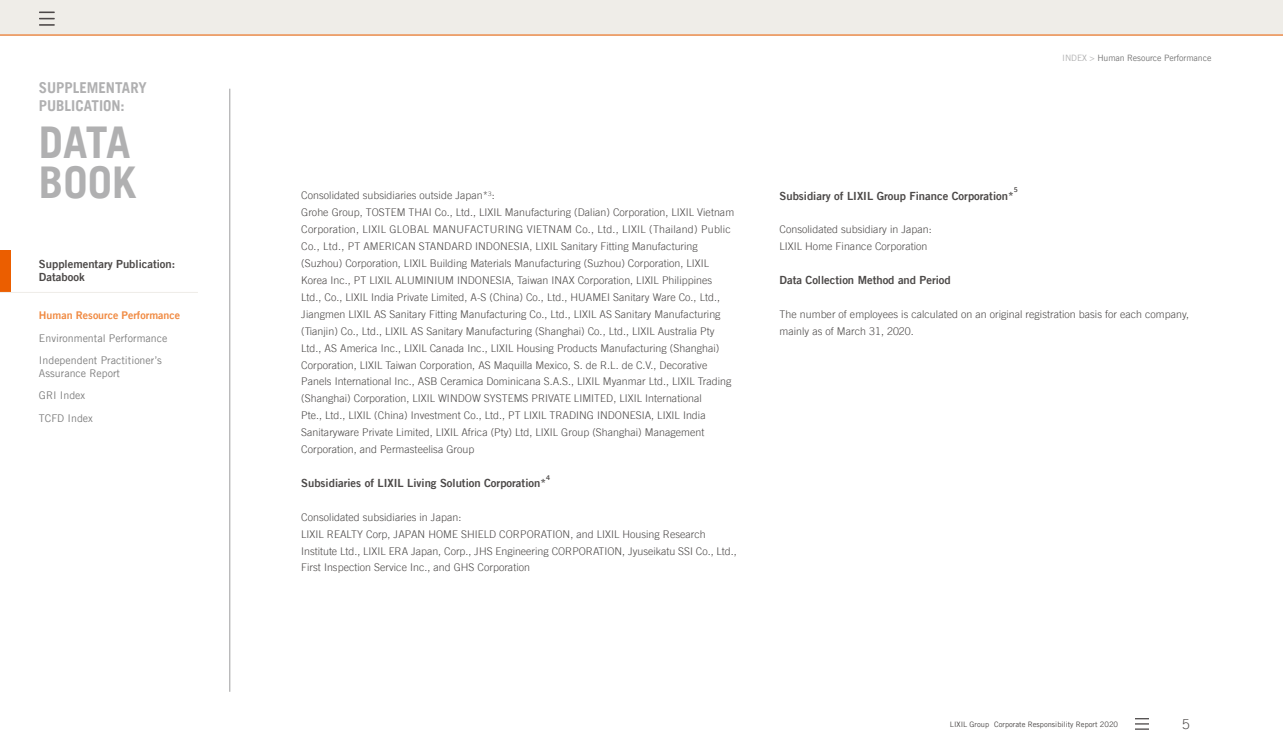
<style>
.page{position:relative;width:1283px;height:745px;background:#fff}
.page>*{position:absolute;margin:0;border:0;box-sizing:border-box;transform-origin:0 0}
.t1{font:700 43.75px/39.9px "Trade Gothic LT";color:#b0b0b1}
.t2{font:700 15px/17.8px "Trade Gothic LT";letter-spacing:-.005em;color:#b0b0b1}
.t3{font:300 13.75px "Trade Gothic LT";color:#4c4948}
.t4{font:11.25px/13.2px "Trade Gothic LT Bold Two";color:#4c4948}
.t5{font:300 10.62px/16.9px "Trade Gothic LT";letter-spacing:.005em;color:#4c4948}
.t6{font:10.62px/22.5px "Trade Gothic LT";color:#808080}
.t7{font:10.62px "Trade Gothic LT Bold Two";color:#f08a42}
.t8{font:8.75px "Trade Gothic LT";letter-spacing:-.01em;color:#767676}
.t9{font:7.5px "Trade Gothic LT";color:#4c4948}
.t10{font:6.5px "Trade Gothic LT Bold Two";color:#4c4948}
.t11{font:300 6.25px "Trade Gothic LT";color:#4c4948}
.s1{color:#b0b0b1}
.s2{font-size:10.62px}
</style>
<div class="page">
<svg style="left:1135px;top:718px;width:13px;height:11px"></svg>
<div style="left:0;top:0;width:1283px;height:35px;background:#efede8"></div>
<hr style="left:0;top:35px;width:1283px;height:1px;background:#eb5e00">
<svg style="left:39px;top:12px;width:16px;height:14px"></svg>
<div style="left:0;top:250px;width:11px;height:42px;background:#eb5e00"></div>
<hr style="left:0;top:292px;width:198px;height:1px;background:#efede8">
<hr style="left:229px;top:89px;width:1px;height:602px;background:#b0b0b1">
<h2 class="t2" style="left:39px;top:79px;width:109px">SUPPLEMENTARY<br>PUBLICATION:</h2>
<h1 class="t1" style="left:39px;top:121px;width:99px">DATA<br>BOOK</h1>
<p class="t4" style="left:39px;top:257px;width:138px">Supplementary Publication:<br>Databook</p>
<p class="t7" style="left:39px;top:308px;width:143px">Human Resource Performance</p>
<p class="t6" style="left:39px;top:326px;width:130px">Environmental Performance<br>Independent Practitioner s’</p>
<p class="t6" style="left:39px;top:361px;width:83px">Assurance Report<br>GRI Index<br>TCFD Index</p>
<p class="t8" style="left:1062px;top:52px;width:151px"><span class="s1">INDEX &gt;</span> Human Resource Performance</p>
<p class="t11" style="left:483px;top:190px;width:10px">3<span class="s2">*</span></p>
<p class="t5" style="left:301px;top:187px;width:183px">Consolidated subsidiaries outside Japan</p>
<p class="t5" style="left:301px;top:187px;width:434px;text-indent:190px">:<br>Grohe Group, TOSTEM THAI Co., Ltd., LIXIL Manufacturing (Dalian) Corporation, LIXIL Vietnam Corporation, LIXIL GLOBAL MANUFACTURING VIETNAM Co., Ltd., LIXIL (Thailand) Public Co., Ltd., PT AMERICAN STANDARD INDONESIA, LIXIL Sanitary Fitting Manufacturing (Suzhou) Corporation, LIXIL Building Materials Manufacturing (Suzhou) Corporation, LIXIL Korea Inc., PT LIXIL ALUMINIUM INDONESIA, Taiwan INAX Corporation, LIXIL Philippines Ltd., Co., LIXIL India Private Limited A, S- (China) Co., Ltd., HUAMEI Sanitary Ware Co., Ltd., Jiangmen LIXIL AS Sanitary Fitting Manufacturing Co., Ltd., LIXIL AS Sanitary Manufacturing (Tianjin) Co., Ltd., LIXIL AS Sanitary Manufacturing (Shanghai) Co., Ltd., LIXIL Australia Pty Ltd., AS America Inc., LIXIL Canada Inc., LIXIL Housing Products Manufacturing (Shanghai( Corporation, LIXIL Taiwan Corporation, AS Maquilla Mexico .S, de R .L. de C V. ., Decorative Panels International Inc., ASB Ceramica Dominicana A.S S. ., LIXIL Myanmar Ltd., LIXIL Trading (Shanghai) Corporation, LIXIL WINDOW SYSTEMS PRIVATE LIMITED, LIXIL International<br>Pte., Ltd., LIXIL (China) Investment Co., Ltd., PT LIXIL TRADING INDONESIA, LIXIL India Sanitaryware Private Limited, LIXIL Africa (Pty) Ltd, LIXIL Group (Shanghai) Management Corporation, and Permasteelisa Group</p>
<p class="t10" style="left:546px;top:473px;width:6px">4</p>
<p class="t4" style="left:301px;top:476px;width:246px">Subsidiaries of LIXIL Living Solution Corporation*</p>
<p class="t5" style="left:301px;top:508px;width:437px">Consolidated subsidiaries in Japan:<br>LIXIL REALTY Corp, JAPAN HOME SHIELD CORPORATION, and LIXIL Housing Research Institute Ltd., LIXIL ERA Japan, Corp., JHS Engineering CORPORATION, Jyuseikatu SSI Co., Ltd., First Inspection Service Inc., and GHS Corporation</p>
<p class="t10" style="left:1013px;top:186px;width:6px">5</p>
<p class="t4" style="left:779px;top:189px;width:236px">Subsidiary of LIXIL Group Finance Corporation*</p>
<p class="t5" style="left:779px;top:221px;width:154px">Consolidated subsidiary in Japan:<br>LIXIL Home Finance Corporation</p>
<p class="t4" style="left:779px;top:273px;width:173px">Data Collection Method and Period</p>
<p class="t5" style="left:779px;top:305px;width:411px">The number of employees is calculated on an original registration basis for each company, mainly as of March 31, 2020.</p>
<p class="t9" style="left:950px;top:719px;width:41px">LIXIL Group</p>
<p class="t9" style="left:994px;top:719px;width:125px">Corporate Responsibility Report 2020</p>
<p class="t3" style="left:1182px;top:715px;width:9px">5</p>
</div>
